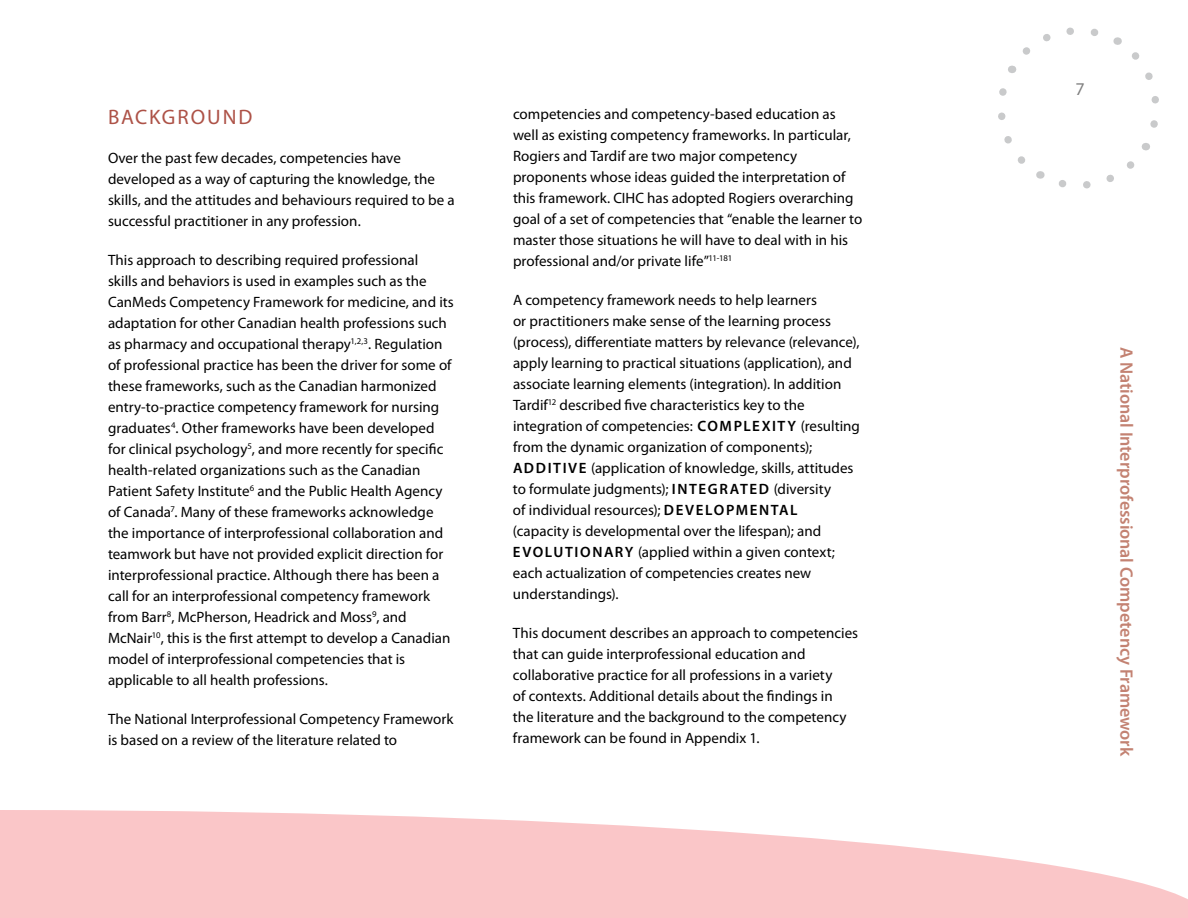
<style>
.page{position:relative;width:1188px;height:918px;background:#fff}
.page>*{position:absolute;margin:0;border:0;box-sizing:border-box;transform-origin:0 0}
.t1{font:21px "Myriad Pro";letter-spacing:.09em;color:#ad5247}
.t2{font:600 18px "Myriad Pro";letter-spacing:-.005em;color:#c38272}
.t3{font:15px/21px "Myriad Pro";color:#000}
.s1{font-weight:600}
</style>
<div class="page">
<svg style="left:1117px;top:37px;width:42px;height:91px"></svg>
<svg style="left:1008px;top:27px;width:91px;height:46px"></svg>
<svg style="left:998px;top:88px;width:43px;height:91px"></svg>
<svg style="left:1058px;top:143px;width:91px;height:46px"></svg>
<svg style="left:0;top:810px;width:1188px;height:108px;fill:#fac6c8"></svg>
<h1 class="t1" style="left:108px;top:104px;width:42px">Backg</h1>
<h1 class="t1" style="left:178px;top:104px;width:60px">round</h1>
<p class="t3" style="left:108px;top:147px;width:348px">Over the past few decades, competencies have developed as a way of capturing the knowledge, the skills, and the attitudes and behaviours required to be a successful practitioner in any profession.</p>
<p class="t3" style="left:108px;top:249px;width:347px">This approach to describing required professional<br>skills and behaviors is used in examples such as the CanMeds Competency Framework for medicine, and its adaptation for other Canadian health professions such as pharmacy and occupational therapy<sup>1,2,3</sup>. Regulation of professional practice has been the driver for some of these frameworks, such as the Canadian harmonized entry-to-practice competency framework for nursing graduates<sup>4</sup>. Other frameworks have been developed for clinical psychology<sup>5</sup>, and more recently for specific health-related organizations such as the Canadian Patient Safety Institute<sup>6</sup> and the Public Health Agency of Canada<sup>7</sup>. Many of these frameworks acknowledge the importance of interprofessional collaboration and teamwork but have not provided explicit direction for interprofessional practice. Although there has been a call for an interprofessional competency framework from Barr<sup>8</sup>, McPherson, Headrick and Moss<sup>9</sup>, and McNair<sup>10</sup>, this is the first attempt to develop a Canadian model of interprofessional competencies that is applicable to all health professions.</p>
<p class="t3" style="left:108px;top:708px;width:347px">The National Interprofessional Competency Framework is based on a review of the literature related to</p>
<p class="t3" style="left:513px;top:103px;width:351px">competencies and competency-based education as well as existing competency frameworks. In particular, Rogiers and Tardif are two major competency proponents whose ideas guided the interpretation of this framework. CIHC has adopted Rogiers overarching goal of a set of competencies that “enable the learner to master those situations he will have to deal with in his professional and/or private life”<sup>11-181</sup></p>
<p class="t3" style="left:513px;top:289px;width:348px">A competency framework needs to help learners<br>or practitioners make sense of the learning process (process), differentiate matters by relevance (relevance), apply learning to practical situations (application), and associate learning elements (integration). In addition Tardif<sup>12</sup> described five characteristics key to the integration of competencies: <span class="s1">C OMP LE XI T Y</span> (resulting from the dynamic organization of components);<br><span class="s1">A DDI TI VE</span> (application of knowledge, skills, attitudes to formulate judgments); <span class="s1">IN TEG RATED</span> (diversity<br>of individual resources); <span class="s1">DE VELOPM EN TA L<br></span>(capacity is developmental over the lifespan); and <span class="s1">EVOLUTI ONA RY</span> (applied within a given context; each actualization of competencies creates new understandings).</p>
<p class="t3" style="left:513px;top:622px;width:347px">This document describes an approach to competencies that can guide interprofessional education and collaborative practice for all professions in a variety<br>of contexts. Additional details about the findings in<br>the literature and the background to the competency framework can be found in Appendix 1.</p>
<p class="t2" style="left:1138px;top:347px;width:411px;rotate:90deg">A NATIONAL INTERPROFESSIONAL COMPETENCY FRAMEWORK</p>
</div>
